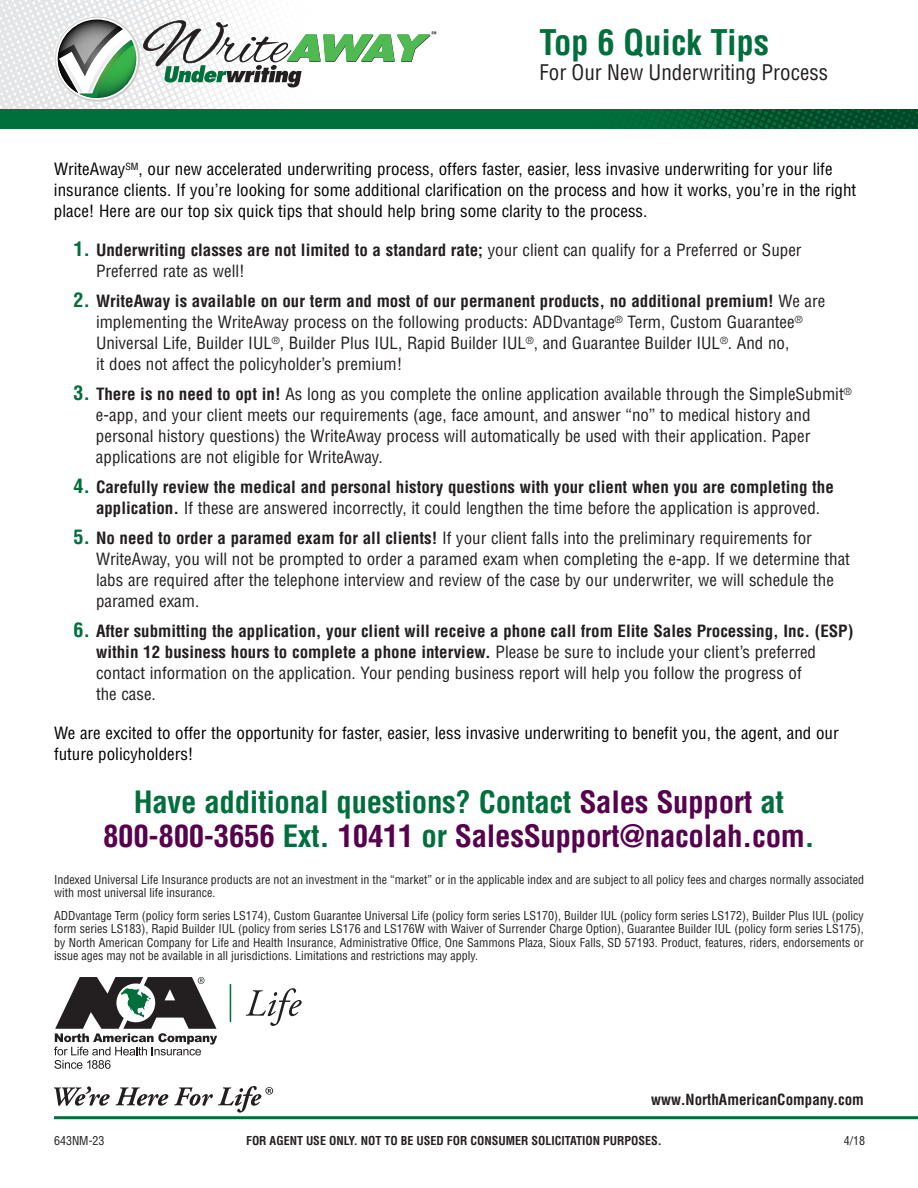
<style>
.page{position:relative;width:918px;height:1188px;background:#fff}
.page>*{position:absolute;margin:0;border:0;box-sizing:border-box;transform-origin:0 0}
.t1{font:700 condensed 34.5px "Helvetica";color:#006f3c}
.t2{font:700 condensed 30px/34.5px "Helvetica";letter-spacing:-.01em;color:#56004e;text-align:center}
.t3{font:condensed 21px "Helvetica";color:#231f20}
.t4{font:condensed 16.5px/21px "Helvetica";color:#231f20}
.t5{font:700 condensed 16.5px/21px "Helvetica";color:#231f20;text-align:center}
.t6{font:condensed 16.5px/21px "Helvetica";color:#000}
.t7{font:700 condensed 15px "Helvetica";color:#231f20}
.t8{font:condensed 12px/13.5px "Helvetica";color:#231f20}
.t9{font:700 condensed 12px "Helvetica";color:#231f20}
.s1{font-weight:700;font-size:19.5px;color:#006f3c}
.s2{font-weight:700}
.s3{font-size:19.5px;color:#006f3c}
.s4{font-weight:400}
.s5{color:#006f3c}
</style>
<div class="page">
<div style="left:0;top:109px;width:918px;height:20px;background:#006f3c"></div>
<svg style="left:631px;top:109px;width:287px;height:20px"></svg>
<hr style="left:54px;top:1116px;width:864px;height:3px;background:#006f3c">
<svg style="left:54px;top:1086px;width:219px;height:27px"></svg>
<hr style="left:230px;top:984px;width:1px;height:38px;background:#006f3c">
<svg style="left:246px;top:988px;width:56px;height:38px"></svg>
<svg style="left:54px;top:977px;width:163px;height:92px"></svg>
<svg style="left:0;top:0;width:436px;height:109px"></svg>
<h1 class="t1" style="left:540px;top:21px;width:231px">Top 6 Quick Tips</h1>
<p class="t3" style="left:540px;top:60px;width:290px">For Our New Underwriting Process</p>
<p class="t6" style="left:54px;top:159px;width:804px">WriteAway<sup>SM</sup>, our new accelerated underwriting process, offers faster, easier, less invasive underwriting for your life insurance clients. If you’re looking for some additional clarification on the process and how it works, you’re in the right place! Here are our top six quick tips that should help bring some clarity to the process.</p>
<p class="t4" style="left:96px;top:240px;width:707px;text-indent:-22px"><span class="s1">1.</span> <span class="s2">Underwriting classes are not limited to a standard rate;</span> your client can qualify for a Preferred or Super<br>Preferred rate as well!</p>
<p class="t4" style="left:96px;top:291px;width:731px;text-indent:-22px"><span class="s1">2.</span> <span class="s2">WriteAway is available on our term and most of our permanent products, no additional premium!</span> We are implementing the WriteAway process on the following products: ADDvantage<sup>®</sup> Term, Custom Guarantee<sup>® </sup>Universal Life, Builder IUL<sup>®</sup>, Builder Plus IUL, Rapid Builder IUL<sup>®</sup>, and Guarantee Builder IUL<sup>®</sup>. And no,<br>it does not affect the policyholder’s premium!</p>
<p class="t4" style="left:96px;top:384px;width:757px;text-indent:-22px"><span class="s1">3.</span> <span class="s2">There is no need to opt in!</span> As long as you complete the online application available through the SimpleSubmit<sup>® </sup>e-app, and your client meets our requirements (age, face amount, and answer “no” to medical history and personal history questions) the WriteAway process will automatically be used with their application. Paper applications are not eligible for WriteAway.</p>
<p class="t5" style="left:74px;top:477px;width:762px"><span class="s3">4.</span> Carefully review the medical and personal history questions with your client when you are completing the application. <span class="s4">If these are answered incorrectly, it could lengthen the time before the application is approved.</span></p>
<p class="t4" style="left:96px;top:528px;width:756px;text-indent:-22px"><span class="s1">5.</span> <span class="s2">No need to order a paramed exam for all clients!</span> If your client falls into the preliminary requirements for WriteAway, you will not be prompted to order a paramed exam when completing the e-app. If we determine that labs are required after the telephone interview and review of the case by our underwriter, we will schedule the paramed exam.</p>
<p class="t5" style="left:96px;top:621px;width:759px;text-align:left;text-indent:-22px"><span class="s3">6.</span> After submitting the application, your client will receive a phone call from Elite Sales Processing, Inc. (ESP) within 12 business hours to complete a phone interview. <span class="s4">Please be sure to include your client’s preferred contact information on the application. Your pending business report will help you follow the progress of<br>the case.</span></p>
<p class="t6" style="left:54px;top:723px;width:786px">We are excited to offer the opportunity for faster, easier, less invasive underwriting to benefit you, the agent, and our future policyholders!</p>
<h2 class="t2" style="left:103px;top:784px;width:713px"><span class="s5">Have additional questions? Contact</span> Sales Support <span class="s5">at<br></span>800-800-3656 <span class="s5">Ext.</span> 10411 <span class="s5">or</span> SalesSupport@nacolah.com<span class="s5">.</span></h2>
<p class="t8" style="left:54px;top:873px;width:812px">Indexed Universal Life Insurance products are not an investment in the “market” or in the applicable index and are subject to all policy fees and charges normally associated with most universal life insurance.</p>
<p class="t8" style="left:54px;top:909px;width:811px;text-align:justify">ADDvantage Term (policy form series LS174), Custom Guarantee Universal Life (policy form series LS170), Builder IUL (policy form series LS172), Builder Plus IUL (policy form series LS183), Rapid Builder IUL (policy from series LS176 and LS176W with Waiver of Surrender Charge Option), Guarantee Builder IUL (policy form series LS175), by North American Company for Life and Health Insurance, Administrative Office, One Sammons Plaza, Sioux Falls, SD 57193. Product, features, riders, endorsements or issue ages may not be available in all jurisdictions. Limitations and restrictions may apply.</p>
<p class="t7" style="left:651px;top:1090px;width:214px">www.NorthAmericanCompany.com</p>
<p class="t8" style="left:54px;top:1134px;width:52px">643NM-23</p>
<p class="t9" style="left:246px;top:1133px;width:417px">FOR AGENT USE ONLY. NOT TO BE USED FOR CONSUMER SOLICITATION PURPOSES.</p>
<p class="t8" style="left:844px;top:1134px;width:23px">4/18</p>
</div>
